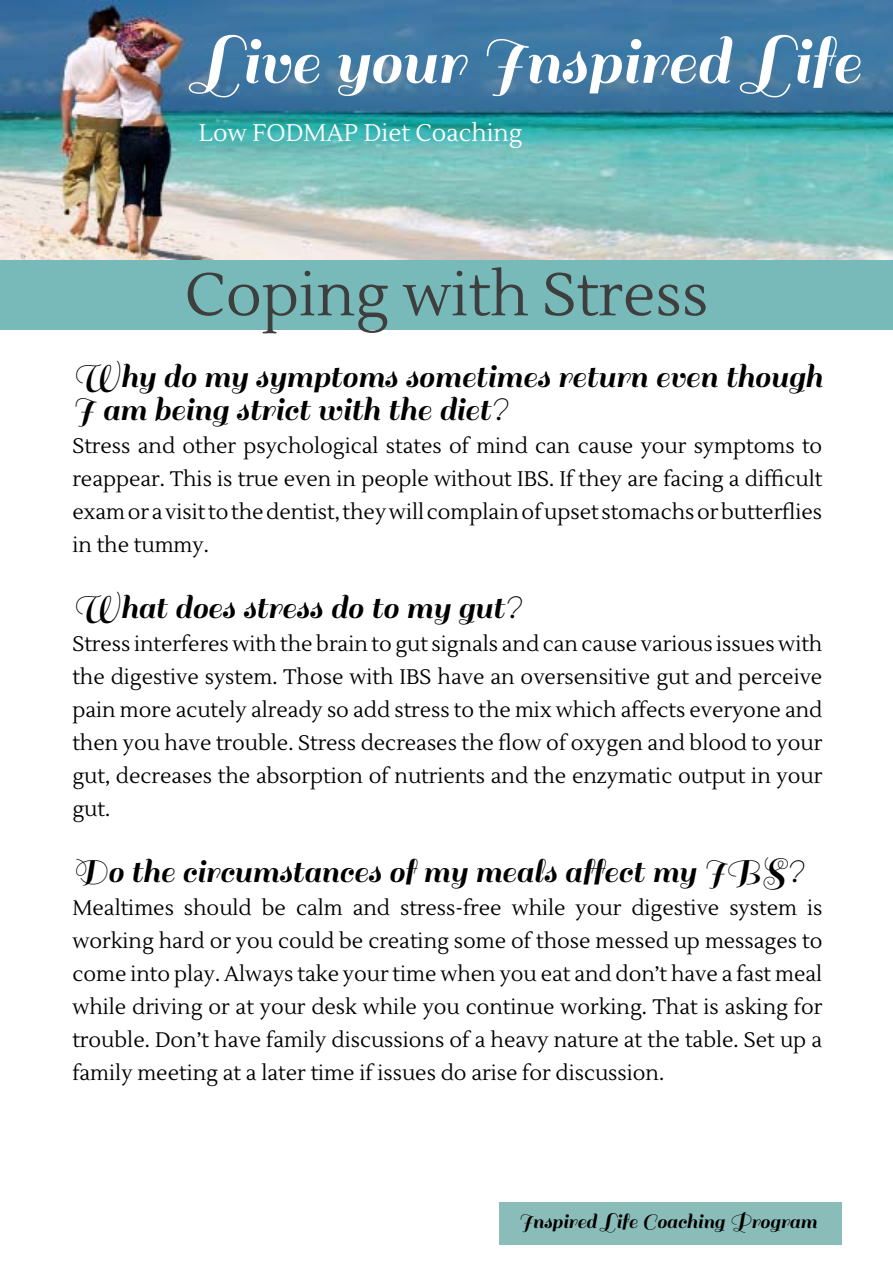
<style>
.page{position:relative;width:893px;height:1263px;background:#fff}
.page>*{position:absolute;margin:0;border:0;box-sizing:border-box;transform-origin:0 0}
.t1{font:72px "Sail";color:#fff}
.t2{font:60px "Lustria";color:#3e3e3e}
.t3{font:36px/33px "Sail";color:#000}
.t4{font:24px "Lustria";color:#fff}
.t5{font:22.5px "Sail";color:#000}
.t6{font:21px/33px "Lustria";color:#000;text-align:justify}
</style>
<div class="page">
<div style="left:0;top:258px;width:893px;height:72px;background:#78bab9"></div>
<div style="left:500px;top:1202px;width:342px;height:42px;background:#8abcb9"></div>
<img style="left:0;top:0;width:893px;height:259px">
<h1 class="t1" style="left:194px;top:21px;width:667px">Live your Inspired Life</h1>
<p class="t4" style="left:199px;top:118px;width:325px">Low FODMAP Diet Coaching</p>
<h2 class="t2" style="left:185px;top:258px;width:525px">Coping with Stress</h2>
<h3 class="t3" style="left:72px;top:360px;width:751px">Why do my symptoms sometimes return even though<br>I am being strict with the diet?</h3>
<p class="t6" style="left:72px;top:430px;width:751px">Stress and other psychological states of mind can cause your symptoms to reappear. This is true even in people without IBS. If they are facing a difficult exam or a visit to the dentist, they will complain of upset stomachs or butterflies in the tummy.</p>
<h3 class="t3" style="left:72px;top:591px;width:450px">What does stress do to my gut?</h3>
<p class="t6" style="left:72px;top:628px;width:751px">Stress interferes with the brain to gut signals and can cause various issues with the digestive system. Those with IBS have an oversensitive gut and perceive pain more acutely already so add stress to the mix which affects everyone and then you have trouble. Stress decreases the flow of oxygen and blood to your gut, decreases the absorption of nutrients and the enzymatic output in your gut.</p>
<h3 class="t3" style="left:72px;top:855px;width:732px">Do the circumstances of my meals affect my IBS?</h3>
<p class="t6" style="left:72px;top:892px;width:751px">Mealtimes should be calm and stress-free while your digestive system is working hard or you could be creating some of those messed up messages to come into play. Always take your time when you eat and don’t have a fast meal while driving or at your desk while you continue working. That is asking for trouble. Don’t have family discussions of a heavy nature at the table. Set up a family meeting at a later time if issues do arise for discussion.</p>
<p class="t5" style="left:519px;top:1209px;width:300px">Inspired Life Coaching Program</p>
</div>
